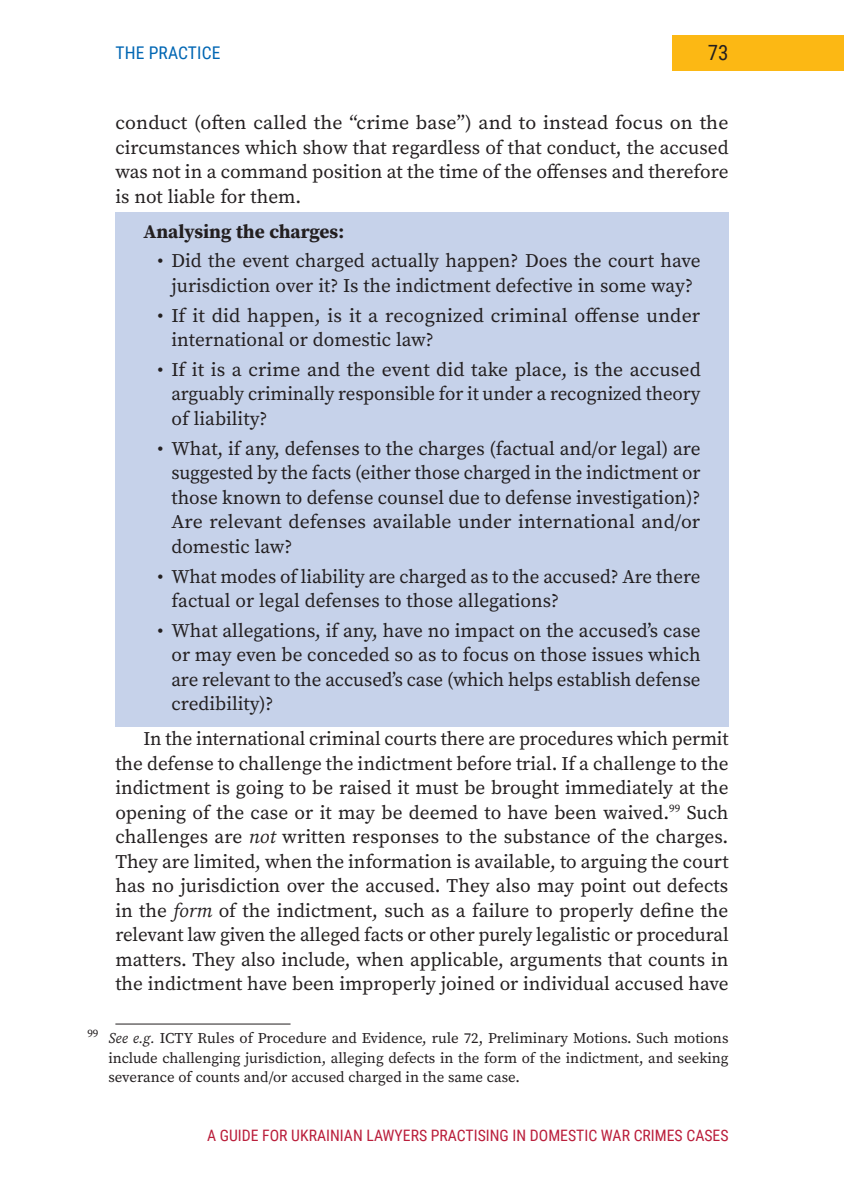
<style>
.page{position:relative;width:844px;height:1191px;background:#fff}
.page>*{position:absolute;margin:0;border:0;box-sizing:border-box;transform-origin:0 0}
.t1{font:21px "Roboto Condensed";color:#231f20}
.text18{font:19.25px/24.5px "Source Serif Pro";color:#231f20;text-align:justify}
.Text{font:700 19.25px "Source Serif Pro";color:#231f20}
.t2{font:17.5px "Roboto Condensed";letter-spacing:.005em;color:#0166b3}
.t3{font:15.75px "Roboto Condensed";color:#ba1e3b}
.foot{font:14.88px/19.2px "Source Serif Pro";color:#231f20;text-align:justify}
.s1{font-style:italic}
</style>
<div class="page">
<div style="left:115px;top:212px;width:613px;height:43px;background:#c6d2ea"></div>
<div style="left:115px;top:237px;width:613px;height:72px;background:#c6d2ea"></div>
<div style="left:115px;top:291px;width:613px;height:72px;background:#c6d2ea"></div>
<div style="left:115px;top:345px;width:613px;height:97px;background:#c6d2ea"></div>
<div style="left:115px;top:424px;width:613px;height:146px;background:#c6d2ea"></div>
<div style="left:115px;top:552px;width:613px;height:72px;background:#c6d2ea"></div>
<div style="left:115px;top:606px;width:613px;height:121px;background:#c6d2ea"></div>
<hr style="left:115px;top:1023px;width:175px;height:1px;background:#231f20">
<div style="left:672px;top:35px;width:171px;height:35px;background:#fcb814"></div>
<p class="t2" style="left:116px;top:41px;width:106px">THE PRACTICE</p>
<p class="t1" style="left:707px;top:38px;width:22px">73</p>
<p class="text18" style="left:115px;top:110px;width:614px">conduct (often called the “crime base”) and to instead focus on the circumstances which show that regardless of that conduct, the accused was not in a command position at the time of the offenses and therefore is not liable for them.</p>
<p class="Text" style="left:143px;top:218px;width:202px">Analysing the charges:</p>
<p class="text18" style="left:157px;top:249px;width:544px;text-align:center">• Did the event charged actually happen? Does the court have jurisdiction over it? Is the indictment defective in some way?</p>
<p class="text18" style="left:171px;top:303px;width:530px;text-indent:-14px">• If it did happen, is it a recognized criminal offense under international or domestic law?</p>
<p class="text18" style="left:171px;top:357px;width:530px;text-indent:-14px">• If it is a crime and the event did take place, is the accused arguably criminally responsible for it under a recognized theory of liability?</p>
<p class="text18" style="left:171px;top:436px;width:530px;text-indent:-14px">• What, if any, defenses to the charges (factual and/or legal) are suggested by the facts (either those charged in the indictment or those known to defense counsel due to defense investigation)?<br>Are relevant defenses available under international and/or domestic law?</p>
<p class="text18" style="left:171px;top:564px;width:530px;text-indent:-14px">• What modes of liability are charged as to the accused? Are there factual or legal defenses to those allegations?</p>
<p class="text18" style="left:171px;top:618px;width:530px;text-indent:-14px">• What allegations, if any, have no impact on the accused’s case or may even be conceded so as to focus on those issues which are relevant to the accused’s case (which helps establish defense credibility)?</p>
<p class="text18" style="left:115px;top:726px;width:614px;text-indent:28px">In the international criminal courts there are procedures which permit the defense to challenge the indictment before trial. If a challenge to the indictment is going to be raised it must be brought immediately at the opening of the case or it may be deemed to have been waived.<sup>99</sup> Such challenges are <span class="s1">not</span> written responses to the substance of the charges.<br>They are limited, when the information is available, to arguing the court has no jurisdiction over the accused. They also may point out defects in the <span class="s1">form</span> of the indictment, such as a failure to properly define the relevant law given the alleged facts or other purely legalistic or procedural matters. They also include, when applicable, arguments that counts in the indictment have been improperly joined or individual accused have</p>
<p class="foot" style="left:108px;top:1028px;width:621px;text-indent:-21px"><sup>99</sup> <span class="s1">See e.g.</span> ICTY Rules of Procedure and Evidence, rule 72, Preliminary Motions. Such motions include challenging jurisdiction, alleging defects in the form of the indictment, and seeking severance of counts and/or accused charged in the same case.</p>
<p class="t3" style="left:207px;top:1124px;width:523px">A GUIDE FOR UKRAINIAN LAWYERS PRACTISING IN DOMESTIC WAR CRIMES CASES</p>
</div>
